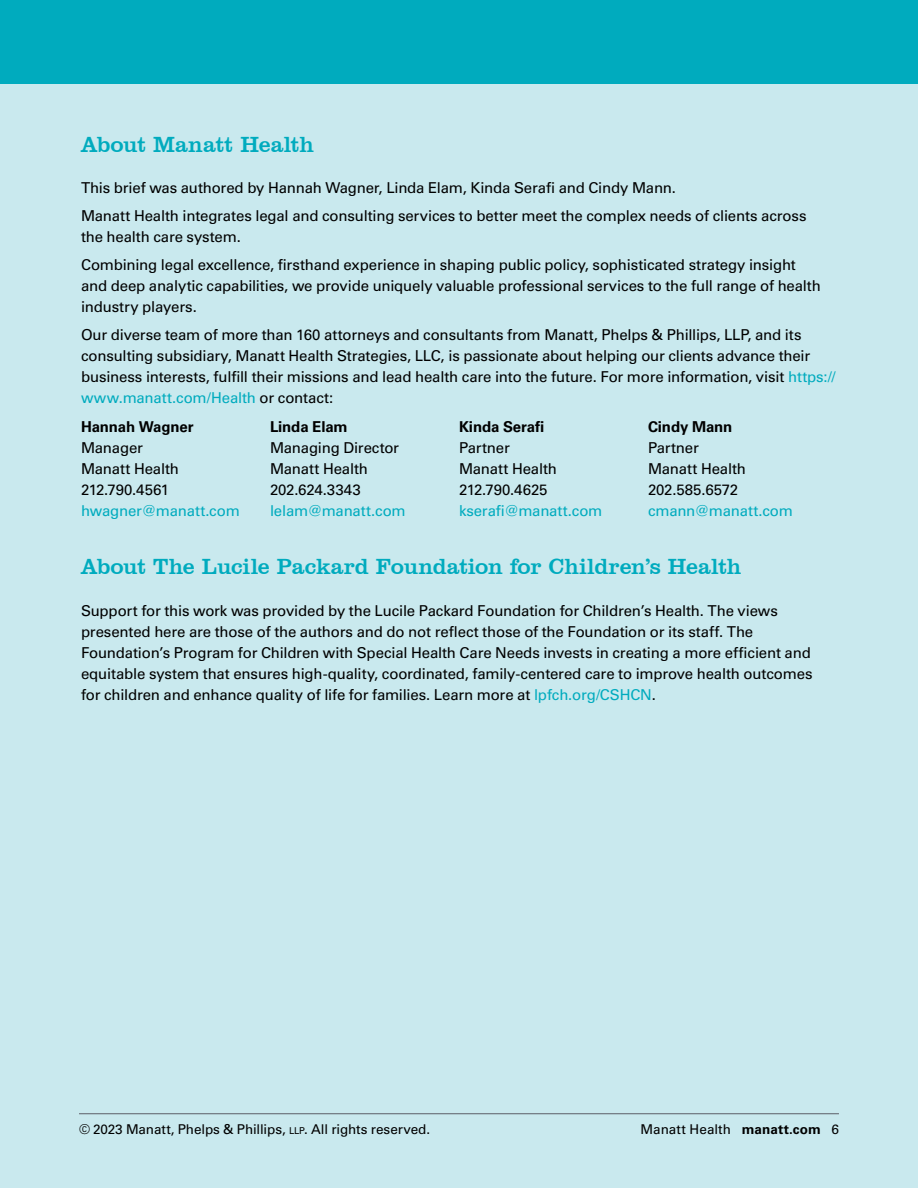
<style>
.page{position:relative;width:918px;height:1188px;background:#fff}
.page>*{position:absolute;margin:0;border:0;box-sizing:border-box;transform-origin:0 0}
.Heading_2{font:22.5px "Clarendon BT";letter-spacing:-.01em;color:#00abbe}
.Text_1{font:15px/21px "Univers LT Std";letter-spacing:-.015em;color:#000}
.t1{font:13.5px "Univers LT Std";letter-spacing:-.005em;color:#000}
.s1{color:#00abbe}
.s2{font-weight:700}
.s3{font-size:9.45px}
</style>
<div class="page">
<div style="left:0;top:84px;width:918px;height:1104px;background:#c9e9ee"></div>
<div style="left:0;top:0;width:918px;height:84px;background:#00abbe"></div>
<hr style="left:79px;top:1113px;width:760px;height:1px;background:#5c5e67">
<p class="Heading_2" style="left:81px;top:130px;width:235px">About Manatt Health</p>
<p class="Text_1" style="left:81px;top:178px;width:597px">This brief was authored by Hannah Wagner, Linda Elam, Kinda Serafi and Cindy Mann.</p>
<p class="Text_1" style="left:81px;top:205px;width:727px">Manatt Health integrates legal and consulting services to better meet the complex needs of clients across the health care system.</p>
<p class="Text_1" style="left:81px;top:254px;width:741px">Combining legal excellence, firsthand experience in shaping public policy, sophisticated strategy insight and deep analytic capabilities, we provide uniquely valuable professional services to the full range of health industry players.</p>
<p class="Text_1" style="left:81px;top:324px;width:756px">Our diverse team of more than 160 attorneys and consultants from Manatt, Phelps &amp; Phillips, LLP, and its consulting subsidiary, Manatt Health Strategies, LLC, is passionate about helping our clients advance their business interests, fulfill their missions and lead health care into the future. For more information, visit <span class="s1">https:// www.manatt.com/Health</span> or contact:</p>
<p class="Text_1" style="left:81px;top:416px;width:160px"><span class="s2">Hannah Wagner<br></span>Manager<br>Manatt Health<br>212.790.4561 <span class="s1">hwagner@manatt.com</span></p>
<p class="Text_1" style="left:270px;top:416px;width:137px"><span class="s2">Linda Elam<br></span>Managing Director<br>Manatt Health<br>202.624.3343 <span class="s1">lelam@manatt.com</span></p>
<p class="Text_1" style="left:459px;top:416px;width:145px"><span class="s2">Kinda Serafi<br></span>Partner<br>Manatt Health<br>212.790.4625 <span class="s1">kserafi@manatt.com</span></p>
<p class="Text_1" style="left:648px;top:416px;width:146px"><span class="s2">Cindy Mann<br></span>Partner<br>Manatt Health<br>202.585.6572 <span class="s1">cmann@manatt.com</span></p>
<p class="Heading_2" style="left:81px;top:553px;width:662px">About The Lucile Packard Foundation for Children’s Health</p>
<p class="Text_1" style="left:81px;top:600px;width:733px">Support for this work was provided by the Lucile Packard Foundation for Children’s Health. The views presented here are those of the authors and do not reflect those of the Foundation or its staff. The Foundation’s Program for Children with Special Health Care Needs invests in creating a more efficient and equitable system that ensures high-quality, coordinated, family-centered care to improve health outcomes for children and enhance quality of life for families. Learn more at <span class="s1">lpfch.org/CSHCN</span>.</p>
<p class="t1" style="left:79px;top:1121px;width:353px">© 2023 Manatt, Phelps &amp; Phillips, <span class="s3">llp</span>. All rights reserved.</p>
<p class="t1" style="left:641px;top:1121px;width:200px">Manatt Health <span class="s2">manatt.com</span> 6</p>
</div>
